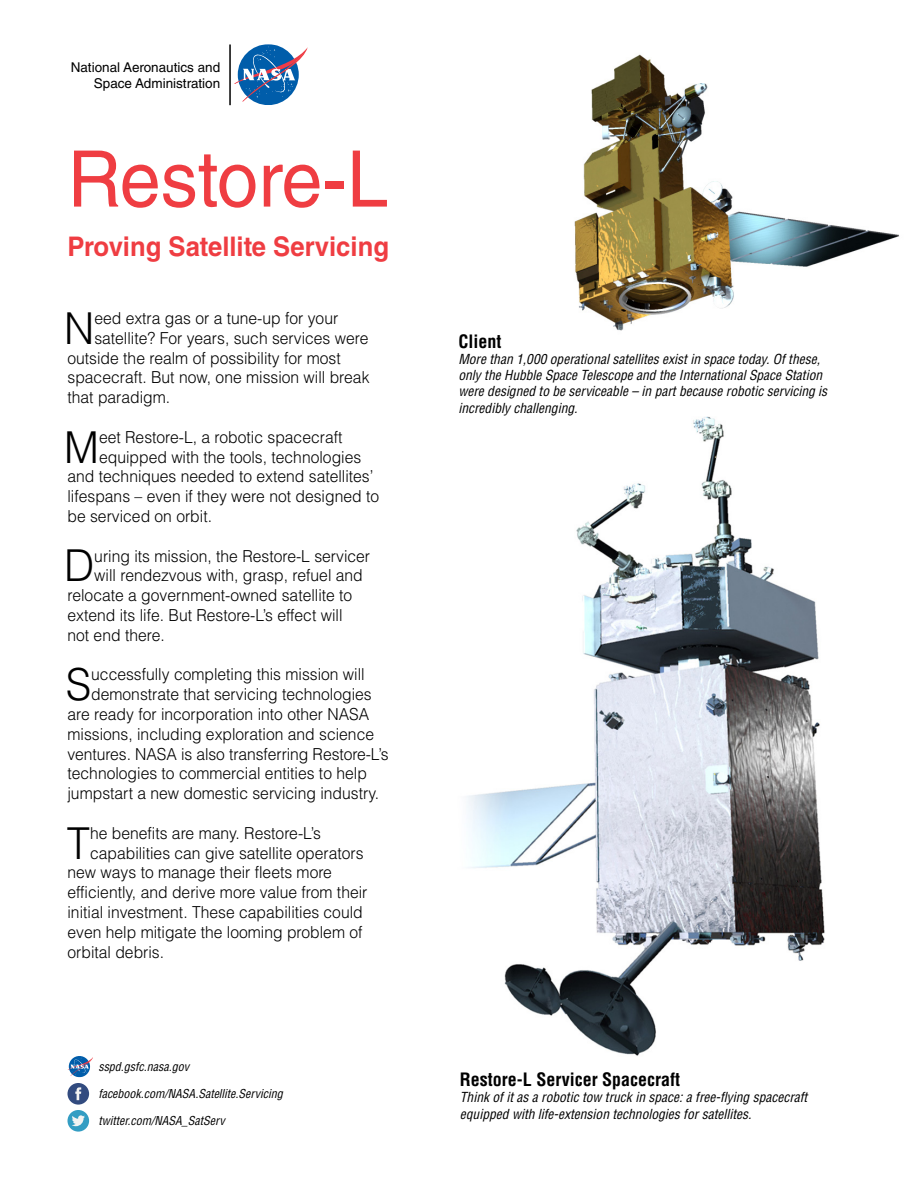
<style>
.page{position:relative;width:918px;height:1188px;background:#fff}
.page>*{position:absolute;margin:0;border:0;box-sizing:border-box;transform-origin:0 0}
.t1{font:78px "Helvetica LT Std";letter-spacing:-.01em;color:#ef3d42;scale:.95 1}
.t2{font:300 43.95px "Helvetica LT Std";color:#000;scale:.95 1}
.t3{font:700 27px "Helvetica LT Std";color:#ef3d42;scale:.95 1}
.t4{font:700 condensed 18px "Helvetica LT Std";color:#000}
.t5{font:300 16.5px "Helvetica LT Std";color:#000;scale:.95 1}
.t6{font:italic condensed 13.5px/16.2px "Helvetica LT Std";color:#000}
.t7{font:13.5px/16.2px "Helvetica LT Std";color:#000;text-align:right}
.t8{font:italic condensed 12px "Helvetica LT Std";color:#000}
</style>
<div class="page">
<img style="left:467px;top:416px;width:358px;height:640px">
<img style="left:574px;top:54px;width:325px;height:277px">
<svg style="left:238px;top:44px;width:61px;height:61px"></svg>
<svg style="left:234px;top:47px;width:74px;height:55px"></svg>
<svg style="left:69px;top:1056px;width:21px;height:21px"></svg>
<svg style="left:68px;top:1057px;width:25px;height:19px"></svg>
<div style="left:68px;top:1083px;width:21px;height:22px;background:#324b7f;border-radius:50%"></div>
<svg style="left:75px;top:1087px;width:6px;height:13px"></svg>
<div style="left:68px;top:1110px;width:21px;height:22px;background:#339dc3;border-radius:50%"></div>
<svg style="left:72px;top:1115px;width:13px;height:11px"></svg>
<hr style="left:229px;top:44px;width:2px;height:61px;background:#000">
<p class="t7" style="left:71px;top:59px;width:151px">National Aeronautics and<br>Space Administration</p>
<h1 class="t1" style="left:68px;top:134px;width:339px">Restore-L</h1>
<h3 class="t3" style="left:68px;top:230px;width:340px">Proving Satellite Servicing</h3>
<h2 class="t2" style="left:64px;top:301px;width:33px">N</h2>
<p class="t5" style="left:94px;top:308px;width:258px">eed extra gas or a tune-up for your</p>
<p class="t5" style="left:94px;top:328px;width:290px">satellite? For years, such services were</p>
<p class="t5" style="left:68px;top:347px;width:289px">outside the realm of possibility for most</p>
<p class="t5" style="left:68px;top:367px;width:319px">spacecraft. But now, one mission will break</p>
<p class="t5" style="left:68px;top:387px;width:110px">that paradigm.</p>
<h2 class="t2" style="left:64px;top:419px;width:38px">M</h2>
<p class="t5" style="left:99px;top:427px;width:258px">eet Restore-L, a robotic spacecraft</p>
<p class="t5" style="left:99px;top:446px;width:278px">equipped with the tools, technologies</p>
<p class="t5" style="left:68px;top:466px;width:323px">and techniques needed to extend satellites’</p>
<p class="t5" style="left:68px;top:486px;width:330px">lifespans – even if they were not designed to</p>
<p class="t5" style="left:68px;top:506px;width:154px">be serviced on orbit.</p>
<h2 class="t2" style="left:64px;top:538px;width:33px">D</h2>
<p class="t5" style="left:94px;top:545px;width:292px">uring its mission, the Restore-L servicer</p>
<p class="t5" style="left:94px;top:565px;width:284px">will rendezvous with, grasp, refuel and</p>
<p class="t5" style="left:68px;top:585px;width:301px">relocate a government-owned satellite to</p>
<p class="t5" style="left:68px;top:605px;width:291px">extend its life. But Restore-L’s effect will</p>
<p class="t5" style="left:68px;top:625px;width:104px">not end there.</p>
<h2 class="t2" style="left:66px;top:657px;width:28px">S</h2>
<p class="t5" style="left:91px;top:664px;width:289px">uccessfully completing this mission will</p>
<p class="t5" style="left:91px;top:684px;width:297px">demonstrate that servicing technologies</p>
<p class="t5" style="left:68px;top:704px;width:319px">are ready for incorporation into other NASA</p>
<p class="t5" style="left:68px;top:724px;width:324px">missions, including exploration and science</p>
<p class="t5" style="left:68px;top:743px;width:339px">ventures. NASA is also transferring Restore-L’s</p>
<p class="t5" style="left:68px;top:763px;width:317px">technologies to commercial entities to help</p>
<p class="t5" style="left:68px;top:783px;width:330px">jumpstart a new domestic servicing industry.</p>
<h2 class="t2" style="left:67px;top:815px;width:26px">T</h2>
<p class="t5" style="left:90px;top:823px;width:245px">he benefits are many. Restore-L’s</p>
<p class="t5" style="left:90px;top:842px;width:289px">capabilities can give satellite operators</p>
<p class="t5" style="left:67px;top:862px;width:280px">new ways to manage their fleets more</p>
<p class="t5" style="left:67px;top:882px;width:317px">efficiently, and derive more value from their</p>
<p class="t5" style="left:67px;top:902px;width:312px">initial investment. These capabilities could</p>
<p class="t5" style="left:67px;top:922px;width:312px">even help mitigate the looming problem of</p>
<p class="t5" style="left:67px;top:941px;width:103px">orbital debris.</p>
<p class="t8" style="left:98px;top:1059px;width:92px">sspd.gsfc.nasa.gov</p>
<p class="t8" style="left:98px;top:1086px;width:186px">facebook.com/NASA.Satellite.Servicing</p>
<p class="t8" style="left:98px;top:1113px;width:128px">twitter.com/NASA_SatServ</p>
<p class="t4" style="left:458px;top:330px;width:45px">Client</p>
<p class="t6" style="left:458px;top:351px;width:370px">More than 1,000 operational satellites exist in space today. Of these, only the Hubble Space Telescope and the International Space Station were designed to be serviceable – in part because robotic servicing is incredibly challenging.</p>
<p class="t4" style="left:460px;top:1068px;width:222px">Restore-L Servicer Spacecraft</p>
<p class="t6" style="left:460px;top:1090px;width:349px">Think of it as a robotic tow truck in space: a free-flying spacecraft equipped with life-extension technologies for satellites.</p>
</div>
